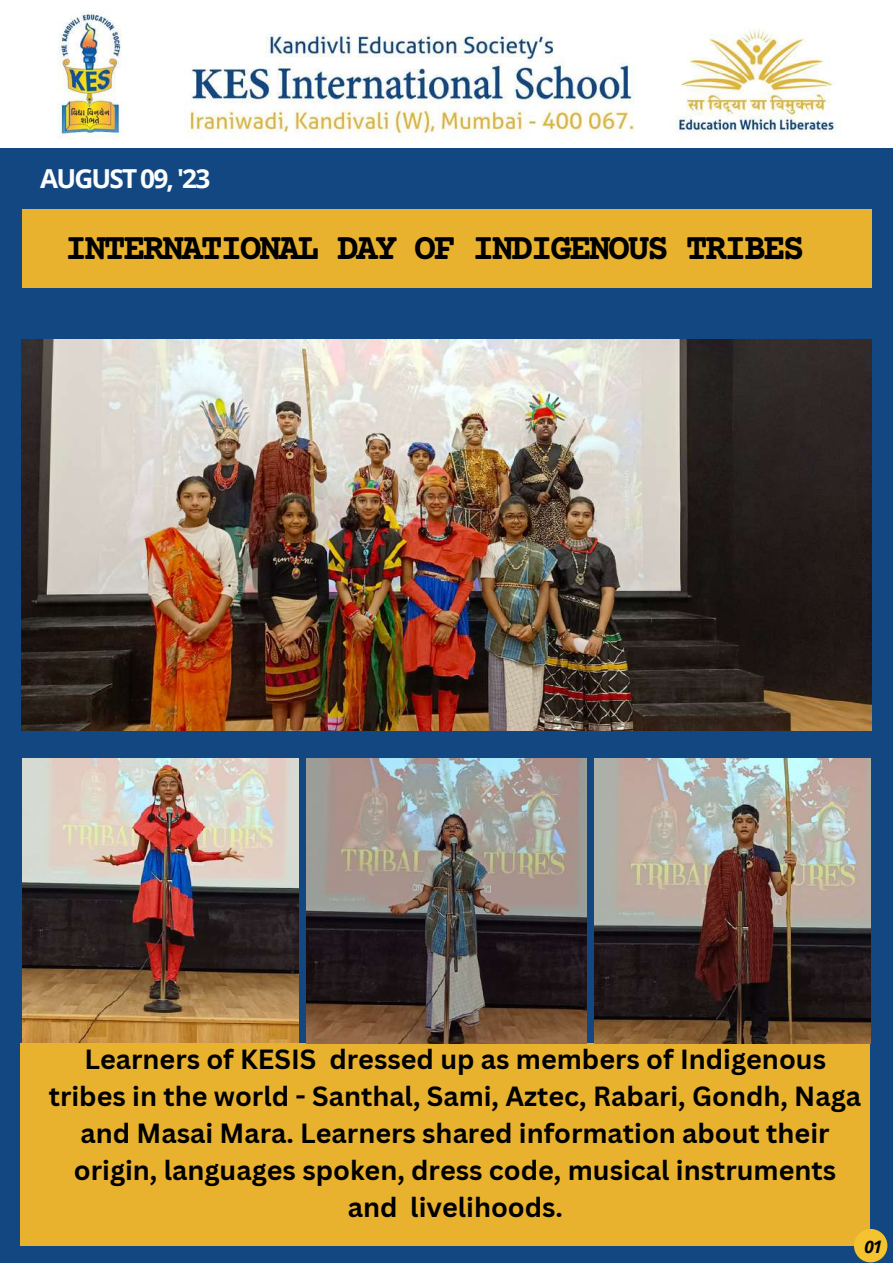
<style>
.page{position:relative;width:893px;height:1264px;background:#fff}
.page>*{position:absolute;margin:0;border:0;box-sizing:border-box;transform-origin:0 0}
.t1{font:700 36.75px "Courier Prime";letter-spacing:-.07em;color:#000}
.t2{font:700 27px/37px "Canva Sans";color:#000;text-align:center}
.t3{font:700 26.25px "Open Sans";letter-spacing:-.07em;color:#fcfdfd}
.t4{font:italic 700 17.25px "Open Sans";color:#000}
</style>
<div class="page">
<div style="left:0;top:0;width:892px;height:1262px;background:#134781"></div>
<img style="left:22px;top:759px;width:277px;height:284px">
<div style="left:20px;top:1043px;width:849px;height:202px;background:#e8b22f"></div>
<img style="left:306px;top:759px;width:280px;height:284px">
<img style="left:594px;top:759px;width:276px;height:284px">
<img style="left:22px;top:339px;width:849px;height:391px">
<div style="left:22px;top:209px;width:849px;height:79px;background:#e8b22f"></div>
<div style="left:853px;top:1228px;width:34px;height:34px;background:#f5c32f;border-radius:50%"></div>
<img style="left:0;top:0;width:892px;height:147px">
<p class="t3" style="left:40px;top:160px;width:171px">AUGUST 09, '23</p>
<h1 class="t1" style="left:65px;top:231px;width:741px">INTERNATIONAL DAY OF INDIGENOUS TRIBES</h1>
<p class="t2" style="left:49px;top:1039px;width:813px">Learners of KESIS dressed up as members of Indigenous tribes in the world - Santhal, Sami, Aztec, Rabari, Gondh, Naga and Masai Mara. Learners shared information about their origin, languages spoken, dress code, musical instruments and livelihoods.</p>
<p class="t4" style="left:864px;top:1234px;width:19px">01</p>
</div>
